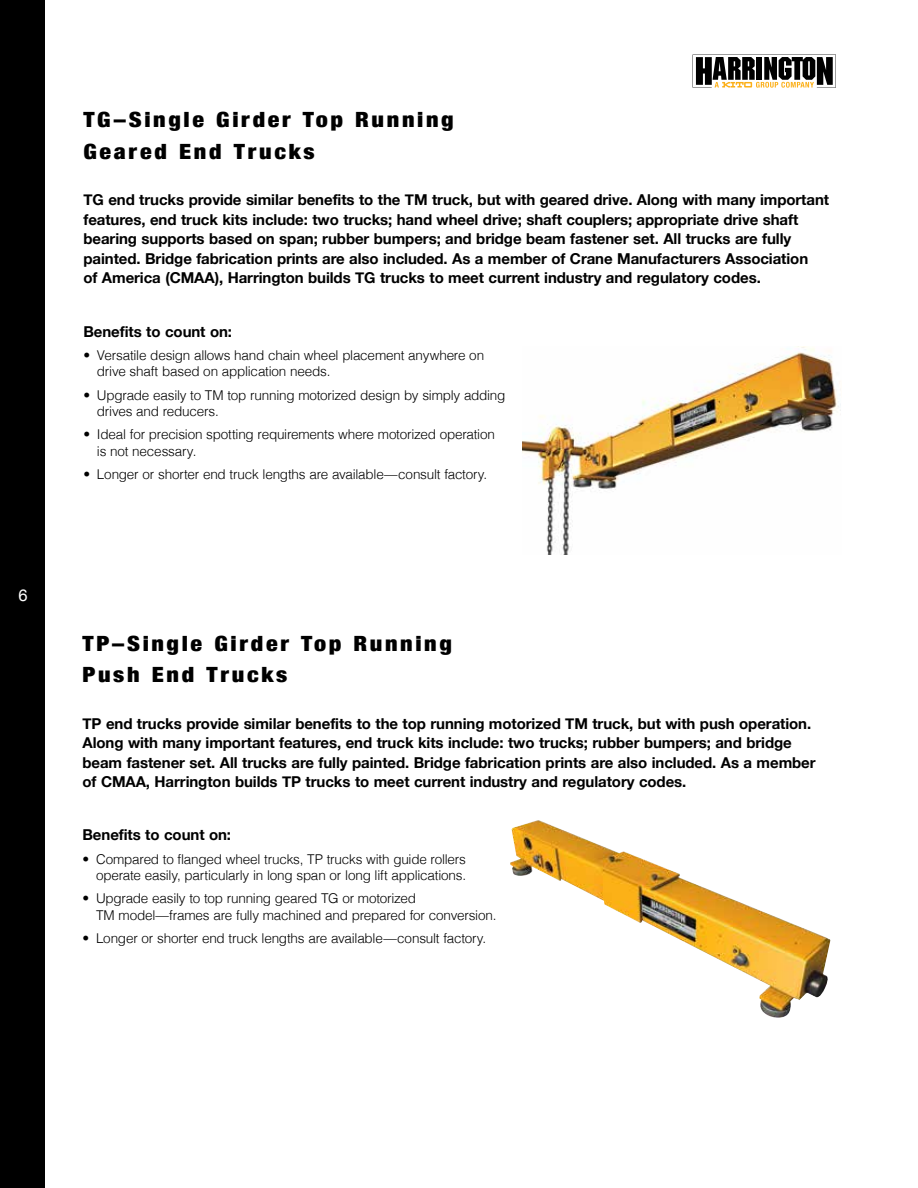
<style>
.page{position:relative;width:918px;height:1188px;background:#fff}
.page>*{position:absolute;margin:0;border:0;box-sizing:border-box;transform-origin:0 0}
.t1{font:900 condensed 21px/31.5px "Helvetica Neue";letter-spacing:.11em;color:#000;scale:1.15 1}
.t2{font:16.5px "Helvetica Neue";color:#fff}
.t3{font:700 15px/19.5px "Helvetica Neue";letter-spacing:-.005em;color:#000}
.t4{font:300 13.5px/16.5px "Helvetica";letter-spacing:-.015em;color:#000}
</style>
<div class="page">
<svg style="left:693px;top:55px;width:143px;height:33px"></svg>
<div style="left:0;top:0;width:45px;height:1188px;background:#000"></div>
<img style="left:523px;top:347px;width:318px;height:207px">
<img style="left:510px;top:820px;width:321px;height:198px">
<p class="t2" style="left:19px;top:583px;width:11px">6</p>
<h1 class="t1" style="left:83px;top:103px;width:323px">TG–Single Girder Top Running<br>Geared End Trucks</h1>
<p class="t3" style="left:83px;top:191px;width:747px">TG end trucks provide similar benefits to the TM truck, but with geared drive. Along with many important features, end truck kits include: two trucks; hand wheel drive; shaft couplers; appropriate drive shaft bearing supports based on span; rubber bumpers; and bridge beam fastener set. All trucks are fully painted. Bridge fabrication prints are also included. As a member of Crane Manufacturers Association<br>of America (CMAA), Harrington builds TG trucks to meet current industry and regulatory codes.</p>
<p class="t3" style="left:83px;top:322px;width:150px">Benefits to count on:</p>
<p class="t4" style="left:97px;top:346px;width:389px;text-indent:-14px">• Versatile design allows hand chain wheel placement anywhere on drive shaft based on application needs.</p>
<p class="t4" style="left:97px;top:386px;width:410px;text-indent:-14px">• Upgrade easily to TM top running motorized design by simply adding drives and reducers.</p>
<p class="t4" style="left:97px;top:425px;width:400px;text-indent:-14px">• Ideal for precision spotting requirements where motorized operation is not necessary.</p>
<p class="t4" style="left:83px;top:465px;width:405px">• Longer or shorter end truck lengths are available—consult factory.</p>
<h1 class="t1" style="left:82px;top:626px;width:323px">TP–Single Girder Top Running<br>Push End Trucks</h1>
<p class="t3" style="left:82px;top:714px;width:735px">TP end trucks provide similar benefits to the top running motorized TM truck, but with push operation.<br>Along with many important features, end truck kits include: two trucks; rubber bumpers; and bridge beam fastener set. All trucks are fully painted. Bridge fabrication prints are also included. As a member of CMAA, Harrington builds TP trucks to meet current industry and regulatory codes.</p>
<p class="t3" style="left:82px;top:826px;width:150px">Benefits to count on:</p>
<p class="t4" style="left:82px;top:850px;width:385px;text-align:right">• Compared to flanged wheel trucks, TP trucks with guide rollers operate easily, particularly in long span or long lift applications.</p>
<p class="t4" style="left:96px;top:889px;width:402px;text-indent:-14px">• Upgrade easily to top running geared TG or motorized<br>TM model—frames are fully machined and prepared for conversion.</p>
<p class="t4" style="left:82px;top:929px;width:405px">• Longer or shorter end truck lengths are available—consult factory.</p>
</div>
